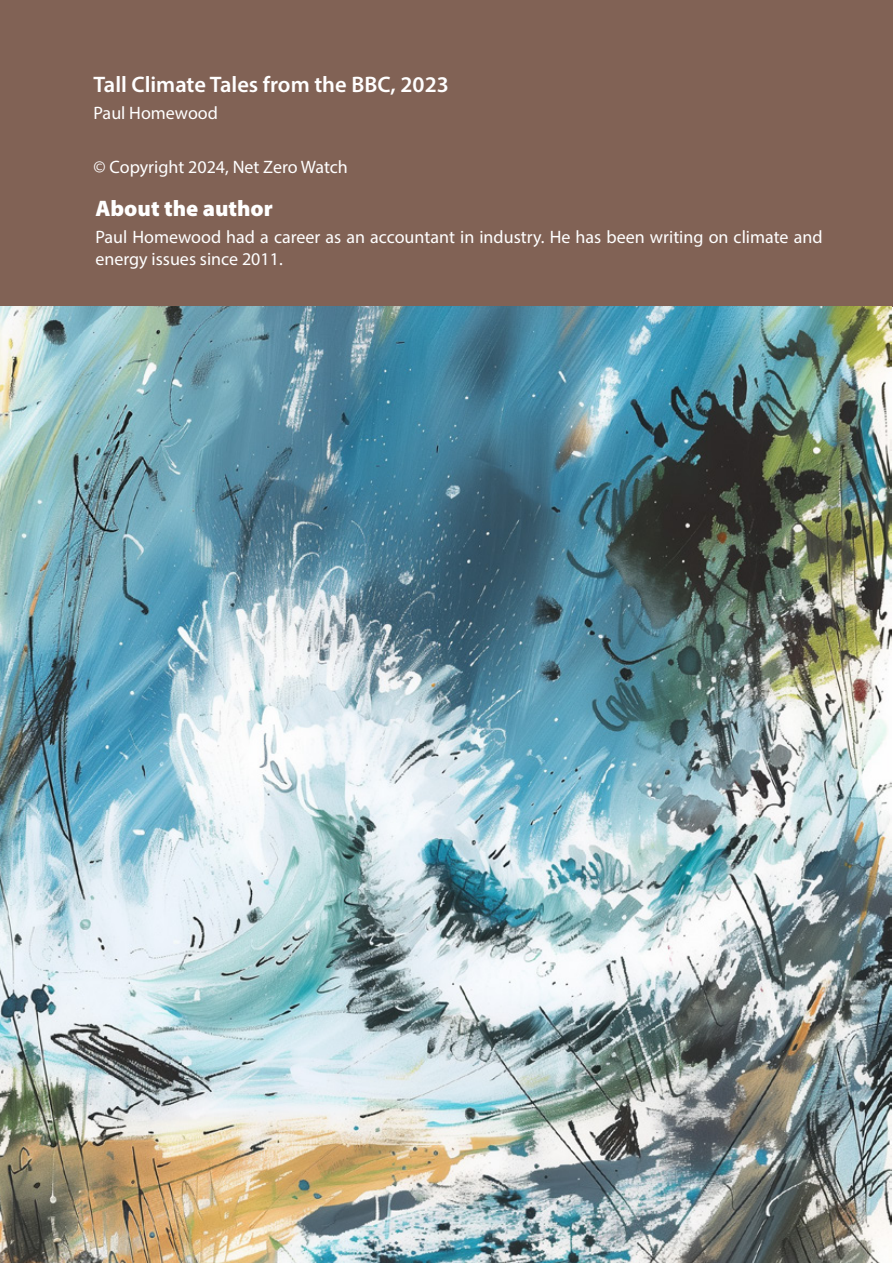
<style>
.page{position:relative;width:893px;height:1263px;background:#fff}
.page>*{position:absolute;margin:0;border:0;box-sizing:border-box;transform-origin:0 0}
.First{font:600 22.5px "Myriad Pro";color:#fff}
.Section_Unnumbered{font:900 22.5px "Myriad Pro";color:#fff}
.First-2{font:18px/21.6px "Myriad Pro";color:#fff}
</style>
<div class="page">
<div style="left:0;top:0;width:892px;height:306px;background:#816255"></div>
<img style="left:0;top:306px;width:891px;height:957px">
<p class="First" style="left:94px;top:70px;width:357px">Tall Climate Tales from the BBC, 2023</p>
<p class="First-2" style="left:94px;top:102px;width:126px">Paul Homewood</p>
<p class="First-2" style="left:94px;top:156px;width:256px">© Copyright 2024, Net Zero Watch</p>
<p class="Section_Unnumbered" style="left:95px;top:193px;width:179px">About the author</p>
<p class="First-2" style="left:95px;top:226px;width:729px">Paul Homewood had a career as an accountant in industry. He has been writing on climate and energy issues since 2011.</p>
</div>
